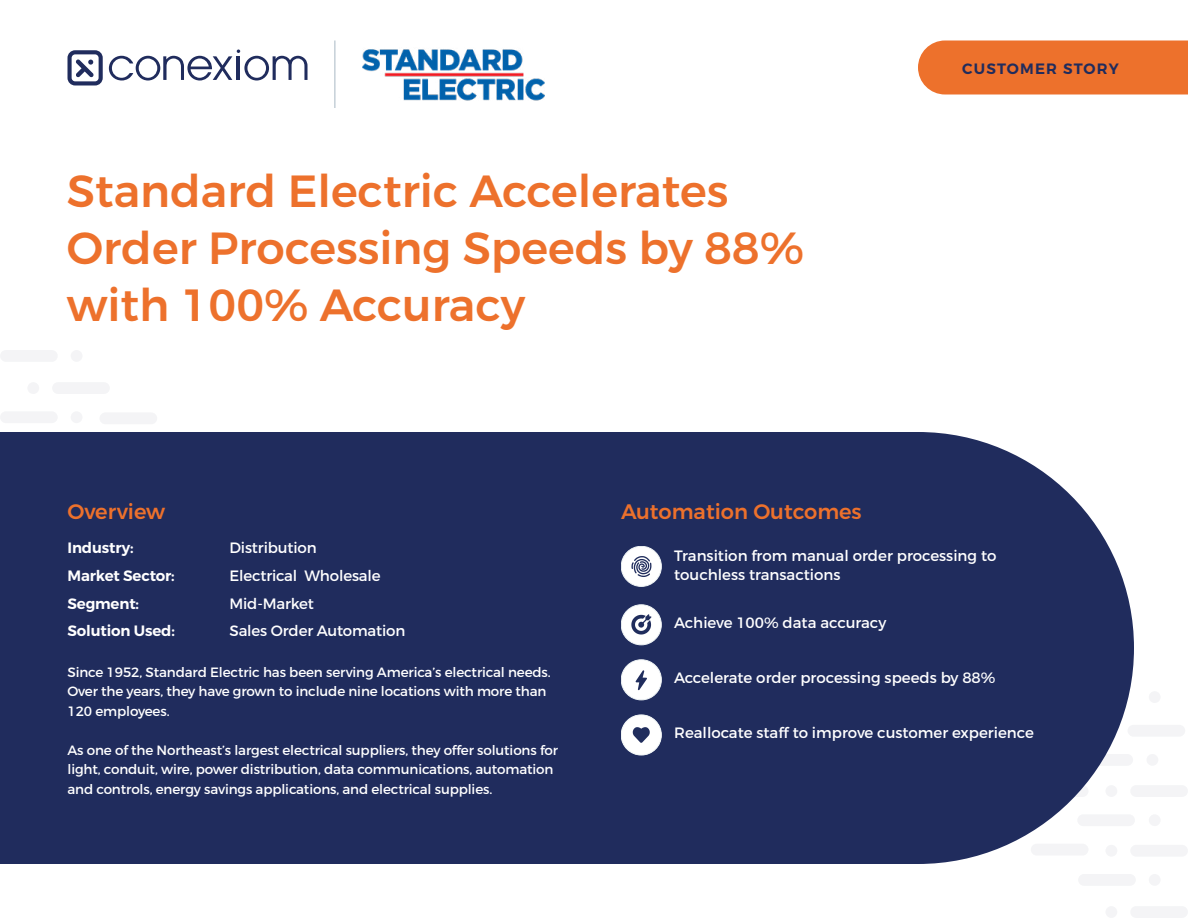
<style>
.page{position:relative;width:1188px;height:918px;background:#fff}
.page>*{position:absolute;margin:0;border:0;box-sizing:border-box;transform-origin:0 0}
.t1{font:500 45px/57px "Montserrat";color:#ed712c}
.t2{font:500 21px "Montserrat";color:#ed712c}
.t3{font:15px/19.5px "Montserrat";color:#fff}
.t4{font:600 15px "Montserrat";letter-spacing:-.01em;color:#fff}
.t5{font:600 15px "Montserrat";letter-spacing:.08em;color:#202c5d}
.t6{font:13.5px/19.5px "Montserrat";letter-spacing:-.01em;color:#fff}
</style>
<div class="page">
<div style="left:918px;top:40px;width:270px;height:54px;background:#ed712c"></div>
<div style="left:962px;top:60px;width:175px;height:15px;background:#ed712c"></div>
<svg style="left:109px;top:50px;width:199px;height:31px"></svg>
<svg style="left:68px;top:50px;width:35px;height:36px"></svg>
<div style="left:1130px;top:906px;width:58px;height:12px;background:#f4f4f6;border-radius:6px"></div>
<div style="left:1105px;top:906px;width:12px;height:12px;background:#f4f4f6;border-radius:50%"></div>
<div style="left:1130px;top:845px;width:58px;height:12px;background:#f4f4f6;border-radius:6px"></div>
<div style="left:1149px;top:874px;width:12px;height:12px;background:#f4f4f6;border-radius:50%"></div>
<div style="left:1078px;top:874px;width:58px;height:12px;background:#f4f4f6;border-radius:6px"></div>
<div style="left:1130px;top:785px;width:58px;height:12px;background:#f4f4f6;border-radius:6px"></div>
<div style="left:1149px;top:814px;width:12px;height:12px;background:#f4f4f6;border-radius:50%"></div>
<div style="left:1077px;top:814px;width:58px;height:12px;background:#f5f5f7;border-radius:6px"></div>
<div style="left:1149px;top:691px;width:12px;height:12px;background:#f4f4f6;border-radius:50%"></div>
<div style="left:1128px;top:725px;width:57px;height:12px;background:#f4f4f6;border-radius:6px"></div>
<div style="left:1146px;top:754px;width:12px;height:12px;background:#f4f4f6;border-radius:50%"></div>
<div style="left:0;top:350px;width:58px;height:12px;background:#f4f4f6;border-radius:6px"></div>
<div style="left:71px;top:350px;width:12px;height:12px;background:#f4f4f6;border-radius:50%"></div>
<div style="left:0;top:411px;width:58px;height:12px;background:#f4f4f6;border-radius:6px"></div>
<div style="left:71px;top:411px;width:12px;height:12px;background:#f4f4f6;border-radius:50%"></div>
<div style="left:27px;top:382px;width:12px;height:12px;background:#f4f4f6;border-radius:50%"></div>
<div style="left:52px;top:382px;width:58px;height:12px;background:#f4f4f6;border-radius:6px"></div>
<div style="left:99px;top:412px;width:58px;height:12px;background:#f4f4f6;border-radius:6px"></div>
<div style="left:0;top:432px;width:1134px;height:432px;background:#202c5d"></div>
<hr style="left:334px;top:40px;width:2px;height:68px;background:#c5d0d8">
<div style="left:621px;top:605px;width:40px;height:40px;background:#fff;border-radius:20px"></div>
<div style="left:621px;top:605px;width:41px;height:40px;border:1px solid #eff4f5;border-radius:20px"></div>
<svg style="left:631px;top:614px;width:20px;height:21px"></svg>
<img style="left:362px;top:49px;width:183px;height:52px">
<div style="left:621px;top:546px;width:40px;height:40px;background:#fff;border-radius:20px"></div>
<div style="left:621px;top:546px;width:41px;height:41px;border:1px solid #eff4f5;border-radius:20px"></div>
<svg style="left:631px;top:556px;width:20px;height:21px"></svg>
<div style="left:621px;top:660px;width:40px;height:40px;background:#fff;border-radius:20px"></div>
<div style="left:621px;top:660px;width:41px;height:40px;border:1px solid #eff4f5;border-radius:20px"></div>
<svg style="left:636px;top:670px;width:11px;height:20px"></svg>
<div style="left:621px;top:715px;width:41px;height:40px;background:#fff;border:1px solid #eff4f5;border-radius:20px"></div>
<svg style="left:633px;top:727px;width:17px;height:16px"></svg>
<h1 class="t1" style="left:67px;top:163px;width:739px">Standard Electric Accelerates<br>Order Processing Speeds by 88% with 100% Accuracy</h1>
<p class="t5" style="left:962px;top:60px;width:158px">CUSTOMER STORY</p>
<h2 class="t2" style="left:67px;top:498px;width:99px">Overview</h2>
<p class="t4" style="left:67px;top:538px;width:68px">Industry:</p>
<p class="t3" style="left:229px;top:538px;width:89px">Distribution</p>
<p class="t4" style="left:67px;top:566px;width:109px">Market Sector:</p>
<p class="t3" style="left:229px;top:566px;width:153px">Electrical Wholesale</p>
<p class="t4" style="left:67px;top:594px;width:73px">Segment:</p>
<p class="t3" style="left:229px;top:593px;width:86px">Mid-Market</p>
<p class="t4" style="left:67px;top:622px;width:109px">Solution Used:</p>
<p class="t3" style="left:229px;top:621px;width:178px">Sales Order Automation</p>
<p class="t6" style="left:67px;top:662px;width:485px">Since 1952, Standard Electric has been serving America’s electrical needs.<br>Over the years, they have grown to include nine locations with more than<br>120 employees.</p>
<p class="t6" style="left:67px;top:740px;width:492px">As one of the Northeast’s largest electrical suppliers, they offer solutions for light, conduit, wire, power distribution, data communications, automation and controls, energy savings applications, and electrical supplies.</p>
<h2 class="t2" style="left:621px;top:498px;width:242px">Automation Outcomes</h2>
<p class="t3" style="left:674px;top:546px;width:324px">Transition from manual order processing to touchless transactions</p>
<p class="t3" style="left:674px;top:612px;width:214px">Achieve 100% data accuracy</p>
<p class="t3" style="left:674px;top:668px;width:323px">Accelerate order processing speeds by 88%</p>
<p class="t3" style="left:674px;top:723px;width:361px">Reallocate staff to improve customer experience</p>
</div>
